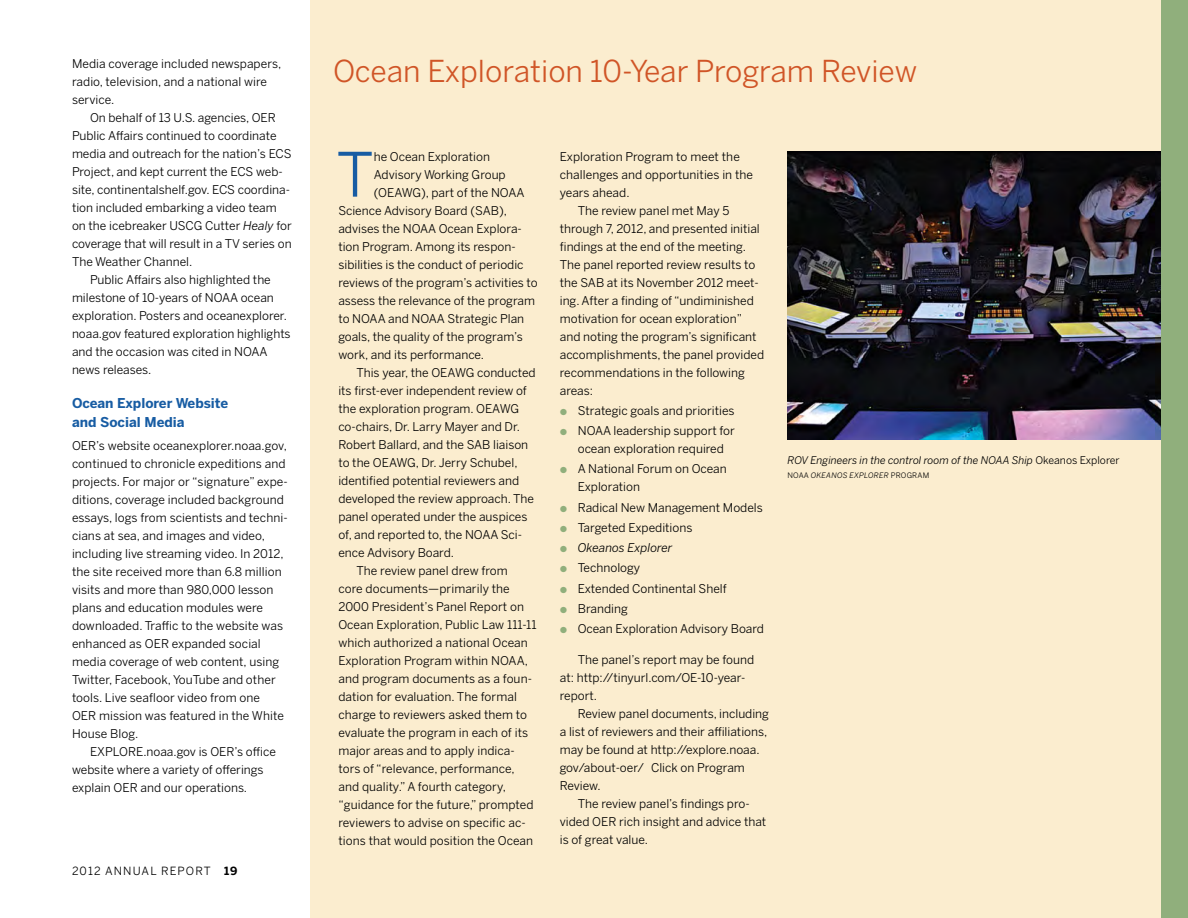
<style>
.page{position:relative;width:1188px;height:918px;background:#fff}
.page>*{position:absolute;margin:0;border:0;box-sizing:border-box;transform-origin:0 0}
.t1{font:60.6px "Benton Sans";color:#175ca3}
.t2{font:30px "Benton Sans";color:#d05527}
.t3{font:700 13.5px/19.5px "Benton Sans";color:#175ca3}
.t4{font:12px/18px "Benton Sans";color:#000}
.t5{font:italic 12px "Benton Sans";color:#000}
.t6{font:11.25px "Benton Sans";letter-spacing:.1em;color:#000}
.t7{font:700 11.25px "Benton Sans";color:#000}
.t8{font:italic 10.5px "Benton Sans";color:#000}
.t9{font:italic 7.5px "Benton Sans";letter-spacing:.025em;color:#000}
.s1{font-style:italic}
.s2{font-weight:400}
.s3{font-style:normal}
</style>
<div class="page">
<div style="left:310px;top:0;width:854px;height:918px;background:#fbedcf"></div>
<img style="left:788px;top:151px;width:373px;height:288px">
<div style="left:1161px;top:0;width:27px;height:918px;background:#90af7c"></div>
<p class="t4" style="left:72px;top:54px;width:211px">Media coverage included newspapers, radio, television, and a national wire service.</p>
<p class="t4" style="left:72px;top:108px;width:221px;text-indent:18px">On behalf of 13 U.S. agencies, OER Public Affairs continued to coordinate media and outreach for the nation’s ECS Project, and kept current the ECS web&shy;site, continentalshelf.gov. ECS coordina&shy;tion included embarking a video team on the icebreaker USCG</p>
<p class="t4" style="left:205px;top:216px;width:88px">Cutter <span class="s1">Healy</span> for</p>
<p class="t4" style="left:72px;top:234px;width:221px">coverage that will result in a TV series on</p>
<p class="t4" style="left:72px;top:252px;width:122px">The Weather Channel.</p>
<p class="t4" style="left:90px;top:270px;width:182px">Public Affairs also highlighted the</p>
<p class="t4" style="left:72px;top:288px;width:203px">milestone of 10-years of NOAA ocean</p>
<p class="t4" style="left:72px;top:306px;width:216px">exploration. Posters and oceanexplorer.</p>
<p class="t4" style="left:72px;top:324px;width:220px">noaa.gov featured exploration highlights</p>
<p class="t4" style="left:72px;top:342px;width:197px">and the occasion was cited in NOAA</p>
<p class="t4" style="left:72px;top:360px;width:81px">news releases.</p>
<p class="t3" style="left:72px;top:393px;width:158px">Ocean Explorer Website and Social Media</p>
<p class="t4" style="left:72px;top:437px;width:217px">OER’s website oceanexplorer.noaa.gov, continued to chronicle expeditions and projects. For major or “signature” expe&shy;ditions, coverage included background essays, logs from scientists and techni&shy;cians at sea, and images and video, including live streaming video. In 2012, the site received more than 6.8 million visits and more than 980,000 lesson plans and education modules were downloaded. Traffic to the website was enhanced as OER expanded social media coverage of web content, using Twitter, Facebook, YouTube and other tools. Live seafloor video from one<br>OER mission was featured in the White House Blog.</p>
<p class="t4" style="left:72px;top:743px;width:205px;text-indent:18px">EXPLORE.noaa.gov is OER’s office website where a variety of offerings explain OER and our operations.</p>
<p class="t6" style="left:72px;top:865px;width:115px">2012 Ann ual Repor</p>
<p class="t7" style="left:204px;top:864px;width:35px"><span class="s2">t</span> 19</p>
<h2 class="t2" style="left:333px;top:53px;width:586px">Ocean Exploration 10-Year Program Review</h2>
<h1 class="t1" style="left:336px;top:139px;width:35px">T</h1>
<p class="t4" style="left:374px;top:147px;width:118px">he Ocean Exploration</p>
<p class="t4" style="left:374px;top:165px;width:134px">Advisory Working Group</p>
<p class="t4" style="left:374px;top:183px;width:152px">(OEAWG), part of the NOAA</p>
<p class="t4" style="left:338px;top:201px;width:170px">Science Advisory Board (SAB),</p>
<p class="t4" style="left:338px;top:219px;width:185px">advises the NOAA Ocean Explora-</p>
<p class="t4" style="left:338px;top:237px;width:179px">tion Program. Among its respon-</p>
<p class="t4" style="left:338px;top:255px;width:187px">sibilities is the conduct of periodic</p>
<p class="t4" style="left:338px;top:273px;width:201px">reviews of the program’s activities to</p>
<p class="t4" style="left:338px;top:291px;width:198px">assess the relevance of the program</p>
<p class="t4" style="left:338px;top:309px;width:187px">to NOAA and NOAA Strategic Plan</p>
<p class="t4" style="left:338px;top:327px;width:186px">goals, the quality of the program’s</p>
<p class="t4" style="left:338px;top:345px;width:147px">work, and its performance.</p>
<p class="t4" style="left:356px;top:363px;width:181px">This year, the OEAWG conducted</p>
<p class="t4" style="left:338px;top:381px;width:190px">its first-ever independent review of</p>
<p class="t4" style="left:338px;top:399px;width:181px">the exploration program. OEAWG</p>
<p class="t4" style="left:338px;top:417px;width:183px">co-chairs, Dr. Larry Mayer and Dr.</p>
<p class="t4" style="left:338px;top:435px;width:191px">Robert Ballard, and the SAB liaison</p>
<p class="t4" style="left:338px;top:453px;width:181px">to the OEAWG, Dr. Jerry Schubel,</p>
<p class="t4" style="left:338px;top:471px;width:182px">identified potential reviewers and</p>
<p class="t4" style="left:338px;top:489px;width:197px">developed the review approach. The</p>
<p class="t4" style="left:338px;top:507px;width:191px">panel operated under the auspices</p>
<p class="t4" style="left:338px;top:525px;width:185px">of, and reported to, the NOAA Sci-</p>
<p class="t4" style="left:338px;top:543px;width:117px">ence Advisory Board.</p>
<p class="t4" style="left:356px;top:561px;width:153px">The review panel drew from</p>
<p class="t4" style="left:338px;top:579px;width:173px">core documents—primarily the</p>
<p class="t4" style="left:338px;top:597px;width:187px">2000 President’s Panel Report on</p>
<p class="t4" style="left:338px;top:615px;width:200px">Ocean Exploration, Public Law 111-11</p>
<p class="t4" style="left:338px;top:633px;width:191px">which authorized a national Ocean</p>
<p class="t4" style="left:338px;top:651px;width:191px">Exploration Program within NOAA,</p>
<p class="t4" style="left:338px;top:669px;width:195px">and program documents as a foun-</p>
<p class="t4" style="left:338px;top:687px;width:180px">dation for evaluation. The formal</p>
<p class="t4" style="left:338px;top:705px;width:190px">charge to reviewers asked them to</p>
<p class="t4" style="left:338px;top:723px;width:191px">evaluate the program in each of its</p>
<p class="t4" style="left:338px;top:741px;width:178px">major areas and to apply indica-</p>
<p class="t4" style="left:338px;top:759px;width:178px">tors of “relevance, performance,</p>
<p class="t4" style="left:338px;top:777px;width:169px">and quality.” A fourth category,</p>
<p class="t4" style="left:338px;top:795px;width:197px">“guidance for the future,” prompted</p>
<p class="t4" style="left:338px;top:813px;width:189px">reviewers to advise on specific ac-</p>
<p class="t4" style="left:338px;top:831px;width:196px">tions that would position the Ocean</p>
<p class="t4" style="left:560px;top:147px;width:182px">Exploration Program to meet the</p>
<p class="t4" style="left:560px;top:165px;width:195px">challenges and opportunities in the</p>
<p class="t4" style="left:560px;top:183px;width:71px">years ahead.</p>
<p class="t4" style="left:578px;top:201px;width:153px">The review panel met May 5</p>
<p class="t4" style="left:560px;top:219px;width:202px">through 7, 2012, and presented initial</p>
<p class="t4" style="left:560px;top:237px;width:188px">findings at the end of the meeting.</p>
<p class="t4" style="left:560px;top:255px;width:197px">The panel reported review results to</p>
<p class="t4" style="left:560px;top:273px;width:200px">the SAB at its November 2012 meet-</p>
<p class="t4" style="left:560px;top:291px;width:196px">ing. After a finding of “undiminished</p>
<p class="t4" style="left:560px;top:309px;width:184px">motivation for ocean exploration”</p>
<p class="t4" style="left:560px;top:327px;width:198px">and noting the program’s significant</p>
<p class="t4" style="left:560px;top:345px;width:206px">accomplishments, the panel provided</p>
<p class="t4" style="left:560px;top:363px;width:187px">recommendations in the following</p>
<p class="t4" style="left:560px;top:381px;width:35px">areas:</p>
<p class="t4" style="left:578px;top:400px;width:159px;line-height:20.2px">Strategic goals and priorities<br>NOAA leadership support for</p>
<p class="t4" style="left:578px;top:439px;width:150px;line-height:20.2px">ocean exploration required<br>A National Forum on Ocean</p>
<p class="t4" style="left:578px;top:477px;width:187px;line-height:20.2px">-Exploration<br>Radical New Management Models<br>Targeted Expeditions</p>
<p class="t5" style="left:578px;top:541px;width:96px">Okeanos Explorer</p>
<p class="t4" style="left:578px;top:558px;width:188px;line-height:20.2px">Technology<br>Extended Continental Shelf<br>Branding<br>Ocean Exploration Advisory Board</p>
<p class="t4" style="left:560px;top:650px;width:196px;text-indent:18px">The panel’s report may be found at: http://tinyurl.com/OE-10-year&shy;report.</p>
<p class="t4" style="left:578px;top:704px;width:193px">Review panel documents, including</p>
<p class="t4" style="left:560px;top:722px;width:209px">a list of reviewers and their affiliations,</p>
<p class="t4" style="left:560px;top:740px;width:201px">may be found at http://explore.noaa.</p>
<p class="t4" style="left:560px;top:758px;width:187px">gov/about-oer/ Click on Program</p>
<p class="t4" style="left:560px;top:776px;width:43px">Review.</p>
<p class="t4" style="left:578px;top:794px;width:173px">The review panel’s findings pro-</p>
<p class="t4" style="left:560px;top:812px;width:208px">vided OER rich insight and advice that</p>
<p class="t4" style="left:560px;top:830px;width:90px">is of great value.</p>
<p class="t8" style="left:788px;top:454px;width:334px">ROV Engineers in the control room of the NOAA Ship <span class="s3">Okeanos Explorer</span></p>
<p class="t9" style="left:788px;top:471px;width:143px"><span class="s3">NOAA</span> Okeanos Explorer <span class="s3">Pro gra m</span></p>
</div>
